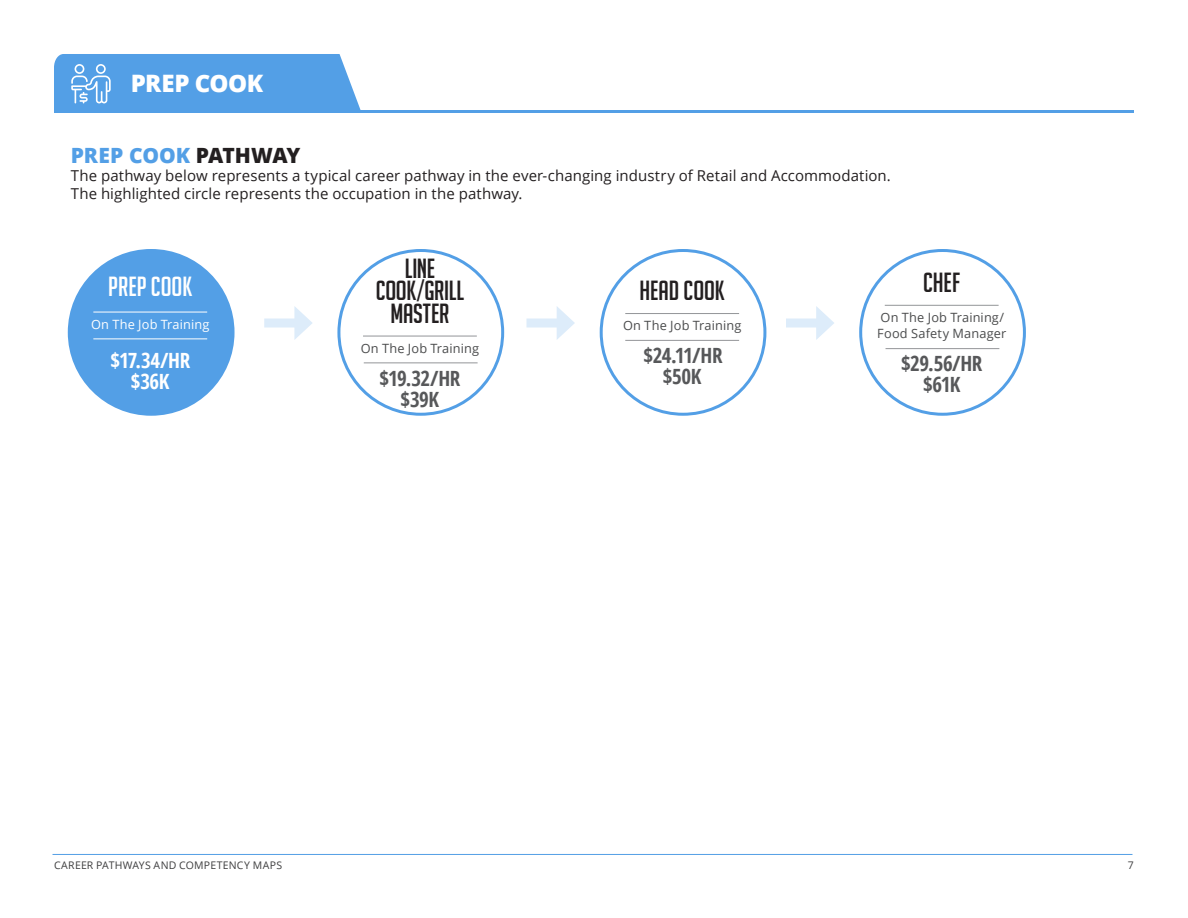
<style>
.page{position:relative;width:1188px;height:918px;background:#fff}
.page>*{position:absolute;margin:0;border:0;box-sizing:border-box;transform-origin:0 0}
.t1{font:27px/22.5px "Big Noodle Titling";letter-spacing:-.005em;color:#231f20;text-align:center}
.t2{font:27px "Big Noodle Titling";color:#fff}
.t3{font:800 24px "Open Sans";letter-spacing:-.02em;color:#fff}
.t4{font:700 condensed 21px/21px "Open Sans";letter-spacing:-.02em;color:#57585a;text-align:center}
.t5{font:800 21px "Open Sans";letter-spacing:-.005em;color:#539fe6}
.t6{font:700 condensed 21px/21px "Open Sans";letter-spacing:-.02em;color:#fff;text-align:center}
.t7{font:15px/18px "Open Sans";letter-spacing:.005em;color:#231f20}
.t8{font:12.75px/16.5px "Open Sans";letter-spacing:.01em;color:#4b4c4d}
.t9{font:12.75px "Open Sans";letter-spacing:.01em;color:#fff}
.t10{font:10.5px "Open Sans";letter-spacing:.025em;color:#3e3e3f}
.s1{color:#231f20}
</style>
<div class="page">
<hr style="left:52px;top:854px;width:1080px;height:1px;background:#539fe6">
<hr style="left:54px;top:111px;width:1080px;height:2px;background:#539fe6">
<svg style="left:54px;top:54px;width:307px;height:57px"></svg>
<div style="left:264px;top:319px;width:38px;height:9px;background:#ddecfa"></div>
<svg style="left:294px;top:306px;width:18px;height:34px"></svg>
<div style="left:526px;top:319px;width:38px;height:9px;background:#ddecfa"></div>
<svg style="left:557px;top:307px;width:18px;height:32px"></svg>
<div style="left:786px;top:319px;width:37px;height:9px;background:#ddecfa"></div>
<svg style="left:816px;top:306px;width:18px;height:34px"></svg>
<div style="left:69px;top:251px;width:164px;height:163px;background:#539fe6;border-radius:50%"></div>
<hr style="left:93px;top:312px;width:114px;height:1px;background:#fff">
<hr style="left:93px;top:339px;width:114px;height:1px;background:#fff">
<hr style="left:363px;top:336px;width:114px;height:1px;background:#939598">
<hr style="left:364px;top:363px;width:114px;height:1px;background:#939598">
<hr style="left:625px;top:313px;width:114px;height:1px;background:#939598">
<hr style="left:625px;top:340px;width:114px;height:1px;background:#939598">
<hr style="left:885px;top:305px;width:114px;height:1px;background:#939598">
<hr style="left:886px;top:348px;width:113px;height:1px;background:#939598">
<p class="t3" style="left:131px;top:65px;width:134px">PREP COOK</p>
<p class="t5" style="left:71px;top:139px;width:231px">PREP COOK <span class="s1">PATHWAY</span></p>
<p class="t7" style="left:71px;top:166px;width:822px">The pathway below represents a typical career pathway in the ever-changing industry of Retail and Accommodation.<br>The highlighted circle represents the occupation in the pathway.</p>
<p class="t2" style="left:108px;top:271px;width:86px">PREP COOK</p>
<p class="t9" style="left:91px;top:315px;width:120px">On The Job Training</p>
<p class="t6" style="left:110px;top:349px;width:81px">$17.34/HR $36K</p>
<p class="t1" style="left:376px;top:257px;width:90px">LINE<br>COOK/GRILL<br>MASTER</p>
<p class="t8" style="left:361px;top:339px;width:120px">On The Job Training</p>
<p class="t4" style="left:379px;top:367px;width:82px">$19.32/HR $39K</p>
<p class="t1" style="left:639px;top:279px;width:87px">HEAD COOK</p>
<p class="t8" style="left:623px;top:317px;width:120px">On The Job Training</p>
<p class="t4" style="left:643px;top:344px;width:81px">$24.11/HR $50K</p>
<p class="t1" style="left:923px;top:271px;width:38px">CHEF</p>
<p class="t8" style="left:877px;top:309px;width:131px">On The Job Training/<br>Food Safety Manager</p>
<p class="t4" style="left:901px;top:353px;width:83px">$29.56/HR $61K</p>
<p class="t10" style="left:54px;top:858px;width:230px">CAREER PATHWAYS AND COMPETENCY MAPS</p>
<p class="t10" style="left:1128px;top:858px;width:8px">7</p>
</div>
